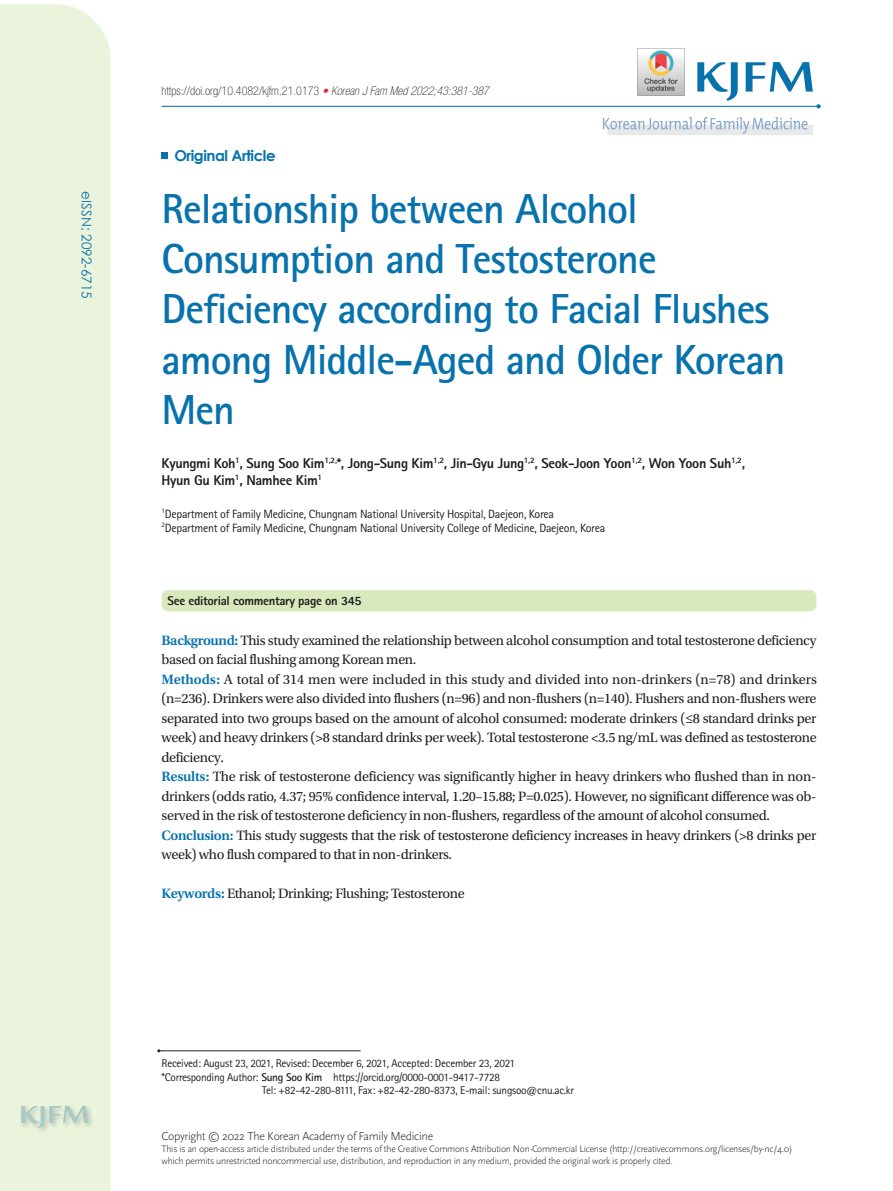
<style>
.page{position:relative;width:893px;height:1191px;background:#fff}
.page>*{position:absolute;margin:0;border:0;box-sizing:border-box;transform-origin:0 0}
.t1{font:700 42px/50.4px "Rotis Sans Serif Std";letter-spacing:-.025em;color:#0872ad}
.t2{font:700 15px "Century Gothic";letter-spacing:-.03em;color:#0872ad}
.t3{font:14.25px/19.5px "Utopia Std";letter-spacing:-.025em;color:#231f20}
.t4{font:800 14.25px/17.1px "Rotis Sans Serif Std";letter-spacing:-.025em;color:#231f20}
.t5{font:13.5px "Century Gothic";color:#0872ad}
.t6{font:800 12.75px "Rotis Sans Serif Std";letter-spacing:-.025em;color:#231f20}
.t7{font:12px/14.4px "Rotis Sans Serif Std";letter-spacing:-.025em;color:#231f20}
.t8{font:100 condensed 12px "Helvetica Neue LT Std";color:#231f20}
.t9{font:300 12px "Scala Sans";letter-spacing:-.025em;color:#231f20}
.t10{font:11.25px "Rotis Sans Serif Std";letter-spacing:-.025em;color:#231f20}
.t11{font:300 9.75px/11.7px "Scala Sans";letter-spacing:-.025em;color:#231f20}
.s1{font-style:italic;color:#e02a30}
.s2{font-style:italic}
.s3{font-weight:600;color:#0872ad}
.s4{font-weight:700}
</style>
<div class="page">
<div style="left:0;top:4px;width:111px;height:1187px;background:#eaf3dc"></div>
<hr style="left:162px;top:106px;width:657px;height:1px;background:#0872ad">
<svg style="left:697px;top:62px;width:124px;height:46px"></svg>
<div style="left:607px;top:125px;width:206px;height:10px;background:#e8e8e9"></div>
<svg style="left:603px;top:117px;width:204px;height:17px"></svg>
<div style="left:19px;top:1103px;width:76px;height:31px;background:#231f20;opacity:.75"></div>
<svg style="left:21px;top:1106px;width:67px;height:22px"></svg>
<div style="left:162px;top:590px;width:654px;height:21px;background:#d7e9bd;border-radius:6px"></div>
<hr style="left:159px;top:1050px;width:202px;height:1px;background:#231f20">
<div style="left:162px;top:152px;width:6px;height:7px;background:#0872ad"></div>
<img style="left:638px;top:50px;width:46px;height:46px">
<p class="t5" style="left:96px;top:191px;width:109px;rotate:90deg">eISSN: 2092-6715</p>
<p class="t8" style="left:162px;top:84px;width:329px">https://doi.org/10.4082/kjfm.21.0173 <span class="s1">•</span> <span class="s2">Korean J Fam Med 2022;43:381-387</span></p>
<p class="t2" style="left:174px;top:144px;width:103px">Original Article</p>
<h1 class="t1" style="left:162px;top:182px;width:625px">Relationship between Alcohol<br>Consumption and Testosterone<br>Deficiency according to Facial Flushes among Middle-Aged and Older Korean<br>Men</h1>
<p class="t4" style="left:162px;top:455px;width:585px">Kyungmi Koh<sup>1</sup>, Sung Soo Kim<sup>1,2,</sup>*, Jong-Sung Kim<sup>1,2</sup>, Jin-Gyu Jung<sup>1,2</sup>, Seok-Joon Yoon<sup>1,2</sup>, Won Yoon Suh<sup>1,2</sup>,<br>Hyun Gu Kim<sup>1</sup>, Namhee Kim<sup>1</sup></p>
<p class="t7" style="left:162px;top:506px;width:445px"><sup>1</sup>Department of Family Medicine, Chungnam National University Hospital, Daejeon, Korea<br><sup>2</sup>Department of Family Medicine, Chungnam National University College of Medicine, Daejeon, Korea</p>
<p class="t6" style="left:168px;top:592px;width:195px">See editorial commentary page on 345</p>
<p class="t3" style="left:162px;top:631px;width:657px"><span class="s3">Background:</span> This study examined the relationship between alcohol consumption and total testosterone deficiency based on facial flushing among Korean men.<br><span class="s3">Methods:</span> A total of 314 men were included in this study and divided into non-drinkers (n=78) and drinkers (n=236). Drinkers were also divided into flushers (n=96) and non-flushers (n=140). Flushers and non-flushers were separated into two groups based on the amount of alcohol consumed: moderate drinkers (≤8 standard drinks per week) and heavy drinkers (&gt;8 standard drinks per week). Total testosterone &lt;3.5 ng/mL was defined as testosterone deficiency.<br><span class="s3">Results:</span> The risk of testosterone deficiency was significantly higher in heavy drinkers who flushed than in non&shy;drinkers (odds ratio, 4.37; 95% confidence interval, 1.20–15.88; P=0.025). However, no significant difference was ob&shy;served in the risk of testosterone deficiency in non-flushers, regardless of the amount of alcohol consumed.<br><span class="s3">Conclusion:</span> This study suggests that the risk of testosterone deficiency increases in heavy drinkers (&gt;8 drinks per week) who flush compared to that in non-drinkers.</p>
<p class="t3" style="left:162px;top:884px;width:305px"><span class="s3">Keywords:</span> Ethanol; Drinking; Flushing; Testosterone</p>
<p class="t10" style="left:162px;top:1057px;width:355px">Received: August 23, 2021, Revised: December 6, 2021, Accepted: December 23, 2021</p>
<p class="t10" style="left:162px;top:1070px;width:340px">*Corresponding Author: <span class="s4">Sung Soo Kim</span> https://orcid.org/0000-0001-9417-7728</p>
<p class="t10" style="left:262px;top:1084px;width:313px">Tel: +82-42-280-8111, Fax: +82-42-280-8373, E-mail: sungsoo@cnu.ac.kr</p>
<p class="t9" style="left:162px;top:1129px;width:273px">Copyright © 2022 The Korean Academy of Family Medicine</p>
<p class="t11" style="left:162px;top:1143px;width:632px">This is an open-access article distributed under the terms of the Creative Commons Attribution Non-Commercial License (http://creativecommons.org/licenses/by-nc/4.0) which permits unrestricted noncommercial use, distribution, and reproduction in any medium, provided the original work is properly cited.</p>
</div>
